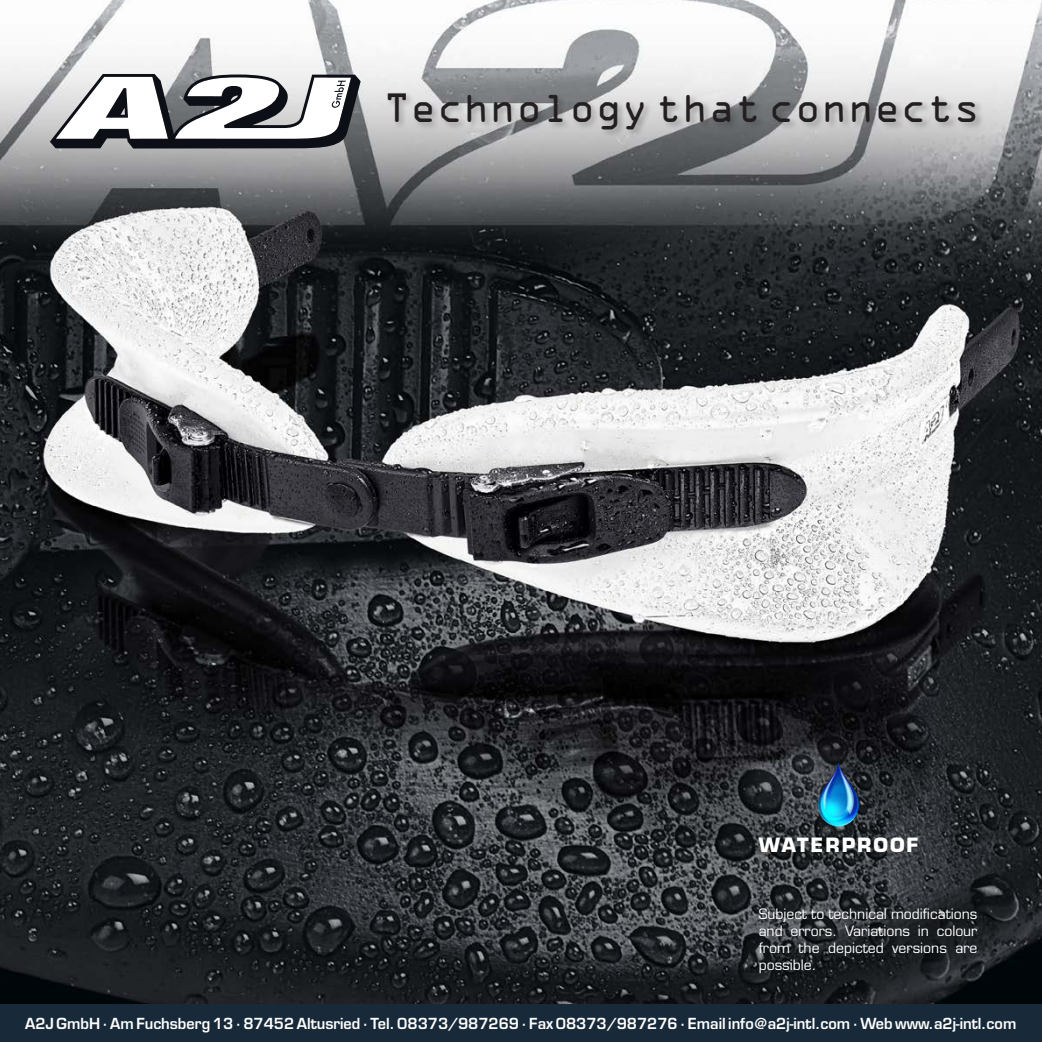
<style>
.page{position:relative;width:1042px;height:1042px;background:#fff}
.page>*{position:absolute;margin:0;border:0;box-sizing:border-box;transform-origin:0 0}
.t1{font:36.75px "OCRA Std";color:#231f20}
.t2{font:700 19.25px "Eurostile";letter-spacing:.1em;color:#fff}
.t3{font:600 14.88px "Eurostile";color:#fff}
.t4{font:14px/16.8px "Eurostile";color:#fff;text-align:justify}
</style>
<div class="page">
<img style="left:0;top:0;width:1042px;height:1005px">
<div style="left:0;top:1005px;width:1042px;height:37px;background:#182a39"></div>
<div style="left:386px;top:91px;width:599px;height:47px;background:#231f20;opacity:.3"></div>
<svg style="left:50px;top:74px;width:311px;height:75px"></svg>
<img style="left:791px;top:758px;width:95px;height:75px">
<h1 class="t1" style="left:384px;top:92px;width:598px">Technology that connects</h1>
<p class="t2" style="left:758px;top:833px;width:161px">WATERPROOF</p>
<p class="t4" style="left:758px;top:906px;width:220px">Subject to technical modifications and errors. Variations in colour from the depicted versions are possible.</p>
<p class="t3" style="left:25px;top:1014px;width:992px">A2J GmbH · Am Fuchsberg 13 · 87452 Altusried · Tel. 08373/987269 · Fax 08373/987276 · Email info@a2j-intl.com · Web www.a2j-intl.com</p>
</div>
